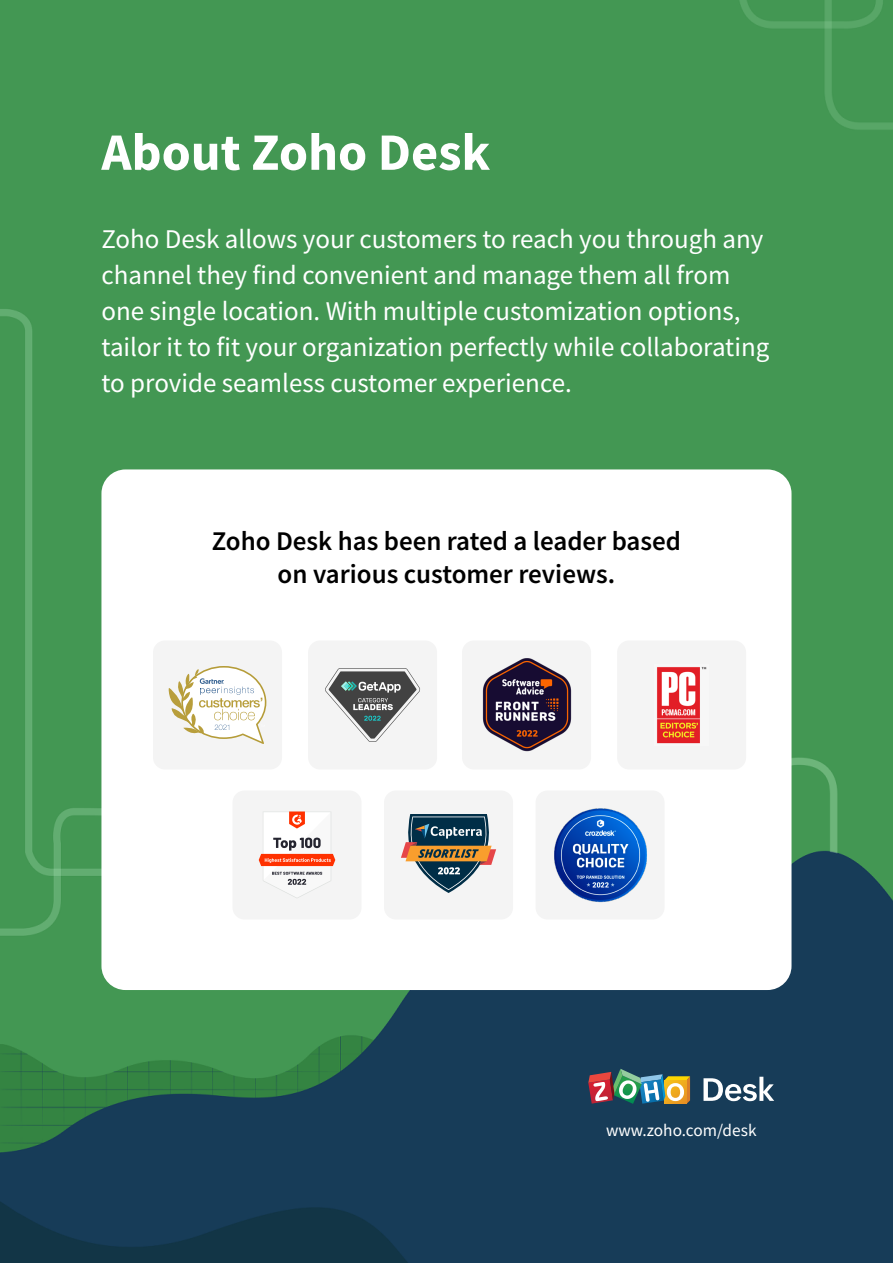
<style>
.page{position:relative;width:893px;height:1263px;background:#fff}
.page>*{position:absolute;margin:0;border:0;box-sizing:border-box;transform-origin:0 0}
.t1{font:700 52.5px "Source Sans Pro";color:#fff}
.t2{font:27px/36px "Source Sans Pro";color:#fff}
.t3{font:600 27px/33px "Source Sans Pro";color:#000;text-align:center}
.t4{font:17.25px "Source Sans Pro";color:#fff}
</style>
<div class="page">
<img style="left:0;top:0;width:893px;height:1263px">
<svg style="left:703px;top:1077px;width:71px;height:24px"></svg>
<img style="left:588px;top:1069px;width:102px;height:35px">
<div style="left:101px;top:469px;width:690px;height:521px;background:#fff;border-radius:24px"></div>
<div style="left:153px;top:640px;width:129px;height:129px;background:#f4f4f4;border-radius:12px"></div>
<div style="left:462px;top:640px;width:129px;height:129px;background:#f4f4f4;border-radius:12px"></div>
<div style="left:308px;top:640px;width:129px;height:129px;background:#f4f4f4;border-radius:12px"></div>
<div style="left:617px;top:640px;width:129px;height:129px;background:#f4f4f4;border-radius:12px"></div>
<div style="left:536px;top:790px;width:128px;height:129px;background:#f4f4f4;border-radius:12px"></div>
<div style="left:384px;top:790px;width:129px;height:129px;background:#f4f4f4;border-radius:12px"></div>
<div style="left:232px;top:790px;width:130px;height:129px;background:#f4f4f4;border-radius:12px"></div>
<img style="left:657px;top:667px;width:50px;height:77px">
<svg style="left:259px;top:811px;width:76px;height:87px"></svg>
<svg style="left:168px;top:666px;width:98px;height:78px"></svg>
<img style="left:482px;top:658px;width:89px;height:93px">
<svg style="left:325px;top:668px;width:95px;height:74px"></svg>
<svg style="left:401px;top:814px;width:95px;height:79px"></svg>
<img style="left:554px;top:808px;width:93px;height:95px">
<h1 class="t1" style="left:101px;top:117px;width:390px">About Zoho Desk</h1>
<p class="t2" style="left:101px;top:221px;width:669px">Zoho Desk allows your customers to reach you through any channel they find convenient and manage them all from one single location. With multiple customization options, tailor it to fit your organization perfectly while collaborating to provide seamless customer experience.</p>
<p class="t3" style="left:212px;top:524px;width:471px">Zoho Desk has been rated a leader based on various customer reviews.</p>
<p class="t4" style="left:606px;top:1120px;width:152px">www.zoho.com/desk</p>
</div>
